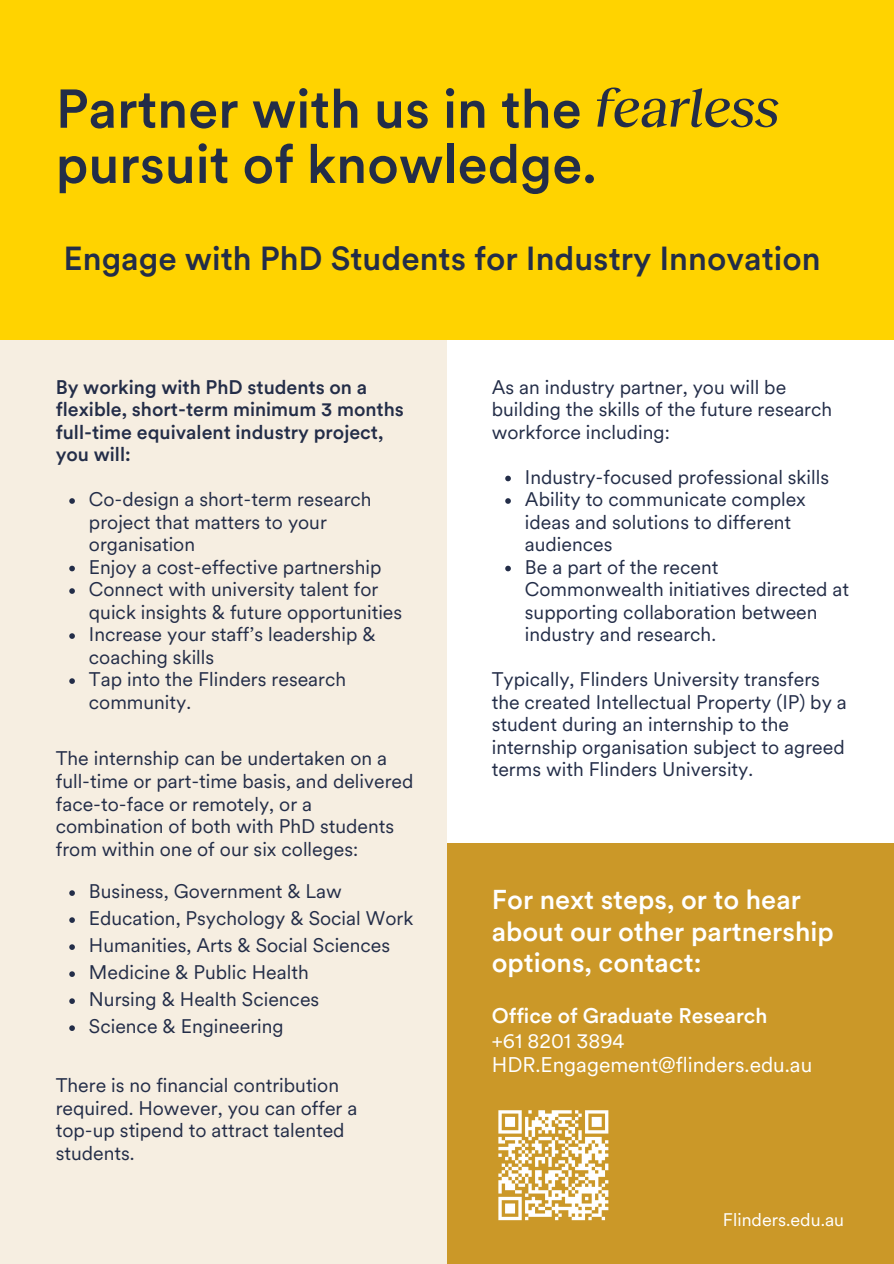
<style>
.page{position:relative;width:894px;height:1264px;background:#fff}
.page>*{position:absolute;margin:0;border:0;box-sizing:border-box;transform-origin:0 0}
.t1{font:500 54px "Circular XX";color:#232d48}
.t2{font:500 33px "Circular XX";color:#232d48}
.t3{font:500 27px/31.5px "Circular XX";color:#fff}
.t4{font:21px/24.8px "Circular XX";color:#fff}
.t5{font:19.5px/22.5px "Circular XX";color:#232d48}
.t6{font:500 19.5px/22.5px "Circular XX";color:#232d48}
.t7{font:18px "Circular XX";color:#fff}
.s1{font-family:"Reckless Neue";font-style:italic}
.s2{font-weight:500}
</style>
<div class="page">
<div style="left:0;top:0;width:893px;height:340px;background:#ffd300"></div>
<div style="left:0;top:340px;width:446px;height:923px;background:#f6eee1"></div>
<svg style="left:69px;top:498px;width:6px;height:6px"></svg>
<svg style="left:69px;top:565px;width:6px;height:6px"></svg>
<svg style="left:69px;top:588px;width:6px;height:6px"></svg>
<svg style="left:69px;top:633px;width:6px;height:6px"></svg>
<svg style="left:69px;top:678px;width:6px;height:6px"></svg>
<svg style="left:69px;top:890px;width:6px;height:5px"></svg>
<svg style="left:69px;top:917px;width:6px;height:5px"></svg>
<svg style="left:69px;top:944px;width:6px;height:5px"></svg>
<svg style="left:69px;top:971px;width:6px;height:5px"></svg>
<svg style="left:69px;top:998px;width:6px;height:5px"></svg>
<svg style="left:69px;top:1025px;width:6px;height:5px"></svg>
<svg style="left:505px;top:475px;width:5px;height:6px"></svg>
<svg style="left:505px;top:498px;width:5px;height:6px"></svg>
<svg style="left:505px;top:565px;width:5px;height:6px"></svg>
<div style="left:446px;top:843px;width:447px;height:420px;background:#cb9828"></div>
<svg style="left:498px;top:1110px;width:111px;height:111px"></svg>
<h1 class="t1" style="left:56px;top:76px;width:725px">Partner with us in the <span class="s1">fearless</span></h1>
<p class="t1" style="left:56px;top:131px;width:542px">pursuit of knowledge.</p>
<p class="t2" style="left:64px;top:238px;width:758px">Engage with PhD Students for Industry Innovation</p>
<h1 class="t6" style="left:56px;top:375px;width:349px">By working with PhD students on a flexible, short-term minimum 3 months full-time equivalent industry project, you will:</h1>
<h1 class="t5" style="left:89px;top:488px;width:284px">Co-design a short-term research project that matters to your organisation</h1>
<h2 class="t5" style="left:89px;top:555px;width:294px">Enjoy a cost-effective partnership</h2>
<h4 class="t5" style="left:89px;top:578px;width:315px">Connect with university talent for quick insights &amp; future opportunities</h4>
<p class="t5" style="left:89px;top:623px;width:288px">Increase your staff’s leadership &amp; coaching skills</p>
<p class="t5" style="left:89px;top:668px;width:259px">Tap into the Flinders research community.</p>
<p class="t5" style="left:56px;top:747px;width:359px">The internship can be undertaken on a full-time or part-time basis, and delivered face-to-face or remotely, or a combination of both with PhD students from within one of our six colleges:</p>
<p class="t5" style="left:89px;top:880px;width:254px">Business, Government &amp; Law</p>
<p class="t5" style="left:89px;top:907px;width:326px">Education, Psychology &amp; Social Work</p>
<h5 class="t5" style="left:89px;top:934px;width:303px">Humanities, Arts &amp; Social Sciences</h5>
<p class="t5" style="left:89px;top:961px;width:221px">Medicine &amp; Public Health</p>
<p class="t5" style="left:89px;top:988px;width:232px">Nursing &amp; Health Sciences</p>
<p class="t5" style="left:89px;top:1015px;width:196px">Science &amp; Engineering</p>
<h5 class="t5" style="left:56px;top:1073px;width:303px">There is no financial contribution required. However, you can offer a top-up stipend to attract talented students.</h5>
<p class="t5" style="left:491px;top:375px;width:342px">As an industry partner, you will be building the skills of the future research workforce including:</p>
<p class="t5" style="left:524px;top:465px;width:306px">Industry-focused professional skills</p>
<h5 class="t5" style="left:524px;top:488px;width:282px">Ability to communicate complex ideas and solutions to different audiences</h5>
<h5 class="t5" style="left:524px;top:555px;width:326px">Be a part of the recent<br>Commonwealth initiatives directed at supporting collaboration between industry and research.</h5>
<p class="t5" style="left:491px;top:668px;width:356px">Typically, Flinders University transfers the created Intellectual Property (IP) by a student during an internship to the internship organisation subject to agreed terms with Flinders University.</p>
<h5 class="t3" style="left:491px;top:883px;width:343px">For next steps, or to hear about our other partnership options, contact:</h5>
<p class="t4" style="left:491px;top:1003px;width:322px"><span class="s2">Office of Graduate Research<br></span>+61 8201 3894<br>HDR.Engagement@flinders.edu.au</p>
<h3 class="t7" style="left:722px;top:1208px;width:123px">Flinders.edu.au</h3>
</div>
